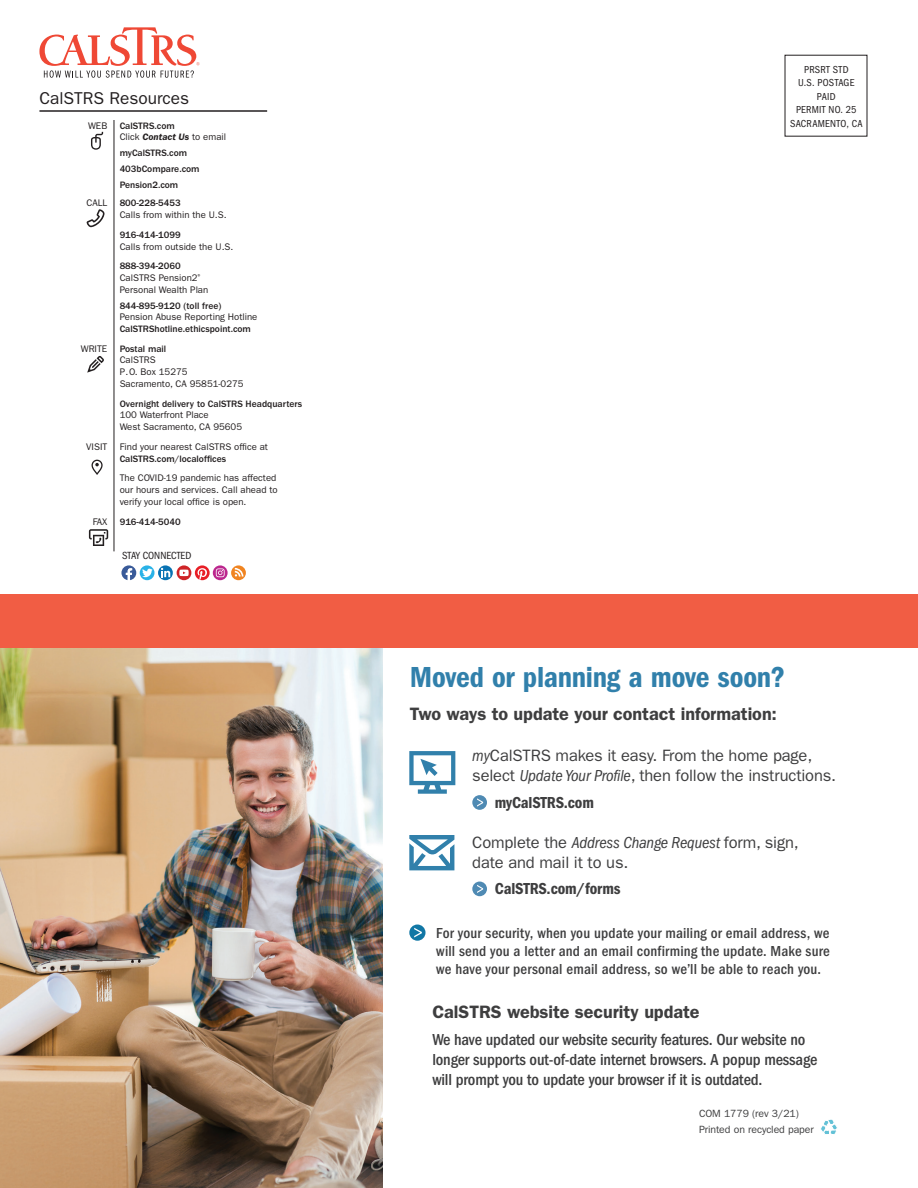
<style>
.page{position:relative;width:918px;height:1188px;background:#fff}
.page>*{position:absolute;margin:0;border:0;box-sizing:border-box;transform-origin:0 0}
.t1{font:30px "ITC Franklin Gothic Std Dm Cd";letter-spacing:-.01em;color:#3180ab}
.Body{font:600 18px "ITC Franklin Gothic Std";letter-spacing:-.005em;color:#3e3e3f}
.t2{font:17.25px "ITC Franklin Gothic Std";color:#231f20}
.pullquote2{font:500 condensed 16.5px/19.8px "ITC Franklin Gothic Std";letter-spacing:-.01em;color:#3e3e3f}
.pullquote2-2{font:16.5px/19.8px "ITC Franklin Gothic Std";letter-spacing:-.01em;color:#3e3e3f}
.pullquote2-3{font:16.5px "ITC Franklin Gothic Std Dm Cd";letter-spacing:-.01em;color:#3e3e3f}
.pullquote2-4{font:500 condensed 15px/18px "ITC Franklin Gothic Std";letter-spacing:.01em;color:#3e3e3f;text-align:justify}
.Subhead3{font:condensed 10.65px "ITC Franklin Gothic Std";color:#231f20}
.t3{font:condensed 10.5px/13.5px "ITC Franklin Gothic Std";letter-spacing:.02em;color:#231f20;text-align:center}
.t4{font:10.5px "ITC Franklin Gothic Std";letter-spacing:-.01em;color:#3e3e3f}
.t5{font:9.6px/11.7px "ITC Franklin Gothic Std";color:#231f20}
.t6{font:500 9.6px/11.7px "ITC Franklin Gothic Std";color:#231f20}
.s1{font-weight:500}
.s2{font-weight:600;font-style:italic}
.s3{font-weight:400}
.s4{font-style:italic;font-stretch:condensed}
</style>
<div class="page">
<img style="left:0;top:648px;width:382px;height:540px">
<div style="left:472px;top:795px;width:15px;height:15px;background:#4f8ab3;border-radius:50%"></div>
<svg style="left:477px;top:798px;width:6px;height:9px"></svg>
<svg style="left:409px;top:835px;width:45px;height:35px"></svg>
<div style="left:472px;top:882px;width:15px;height:14px;background:#4f8ab3;border-radius:50%"></div>
<svg style="left:477px;top:885px;width:6px;height:8px"></svg>
<svg style="left:409px;top:924px;width:17px;height:17px"></svg>
<svg style="left:414px;top:928px;width:8px;height:9px"></svg>
<div style="left:0;top:594px;width:918px;height:54px;background:#f15d44"></div>
<svg style="left:409px;top:751px;width:46px;height:43px"></svg>
<svg style="left:231px;top:565px;width:15px;height:15px"></svg>
<svg style="left:213px;top:565px;width:15px;height:15px"></svg>
<svg style="left:177px;top:565px;width:14px;height:15px"></svg>
<svg style="left:158px;top:565px;width:15px;height:15px"></svg>
<svg style="left:140px;top:565px;width:15px;height:15px"></svg>
<svg style="left:235px;top:568px;width:8px;height:9px"></svg>
<svg style="left:216px;top:568px;width:9px;height:9px"></svg>
<svg style="left:142px;top:569px;width:11px;height:8px"></svg>
<svg style="left:121px;top:565px;width:15px;height:15px"></svg>
<svg style="left:179px;top:570px;width:10px;height:6px"></svg>
<svg style="left:161px;top:568px;width:9px;height:9px"></svg>
<svg style="left:195px;top:565px;width:15px;height:15px"></svg>
<svg style="left:39px;top:27px;width:161px;height:51px"></svg>
<hr style="left:39px;top:110px;width:228px;height:2px;background:#231f20">
<hr style="left:114px;top:120px;width:1px;height:431px;background:#231f20">
<svg style="left:86px;top:209px;width:19px;height:18px"></svg>
<svg style="left:87px;top:356px;width:17px;height:17px"></svg>
<svg style="left:92px;top:460px;width:11px;height:15px"></svg>
<svg style="left:89px;top:529px;width:19px;height:17px"></svg>
<svg style="left:91px;top:132px;width:12px;height:18px"></svg>
<svg style="left:821px;top:1119px;width:16px;height:15px"></svg>
<h2 class="t2" style="left:39px;top:88px;width:151px">CalSTRS Resources</h2>
<h3 class="t5" style="left:88px;top:120px;width:21px">WEB</h3>
<p class="t5" style="left:120px;top:120px;width:108px"><span class="s1">CalSTRS.com<br></span>Click <span class="s2">Contact Us</span> to email</p>
<p class="t6" style="left:120px;top:147px;width:69px">myCalSTRS.com</p>
<p class="t6" style="left:120px;top:163px;width:81px">403bCompare.com</p>
<p class="t6" style="left:120px;top:179px;width:60px">Pension2.com</p>
<h3 class="t5" style="left:86px;top:197px;width:22px">CALL</h3>
<p class="t5" style="left:120px;top:197px;width:109px"><span class="s1">800-228-5453<br></span>Calls from within the U.S.</p>
<p class="t5" style="left:120px;top:229px;width:115px"><span class="s1">916-414-1099<br></span>Calls from outside the U.S.</p>
<p class="t5" style="left:120px;top:260px;width:90px"><span class="s1">888-394-2060<br></span>CalSTRS Pension2<sup>®<br></sup>Personal Wealth Plan</p>
<p class="t6" style="left:120px;top:300px;width:139px">844-895-9120 (toll free)<br><span class="s3">Pension Abuse Reporting Hotline<br></span>CalSTRShotline.ethicspoint.com</p>
<h3 class="t5" style="left:81px;top:343px;width:28px">WRITE</h3>
<p class="t5" style="left:120px;top:343px;width:126px"><span class="s1">Postal mail<br></span>CalSTRS<br>P.O. Box 15275<br>Sacramento, CA 95851-0275</p>
<p class="t5" style="left:120px;top:398px;width:184px"><span class="s1">Overnight delivery to CalSTRS Headquarters<br></span>100 Waterfront Place<br>West Sacramento, CA 95605</p>
<h3 class="t5" style="left:86px;top:441px;width:23px">VISIT</h3>
<p class="t5" style="left:120px;top:441px;width:150px">Find your nearest CalSTRS office at<br><span class="s1">CalSTRS.com/localoffices</span></p>
<p class="t5" style="left:120px;top:472px;width:159px">The COVID-19 pandemic has affected our hours and services. Call ahead to verify your local office is open.</p>
<h3 class="t5" style="left:93px;top:516px;width:16px">FAX</h3>
<p class="t6" style="left:120px;top:516px;width:63px">916-414-5040</p>
<p class="Subhead3" style="left:122px;top:549px;width:71px">STAY CONNECTED</p>
<p class="t3" style="left:790px;top:63px;width:74px">PRSRT STD<br>U.S. POSTAGE<br>PAID<br>PERMIT NO. 25<br>SACRAMENTO, CA</p>
<h2 class="t1" style="left:410px;top:660px;width:377px">Moved or planning a move soon?</h2>
<p class="Body" style="left:410px;top:704px;width:369px">Two ways to update your contact information:</p>
<p class="pullquote2-2" style="left:472px;top:746px;width:365px"><span class="s4">my</span>CalSTRS makes it easy. From the home page, select <span class="s4">Update Your Profile</span>, then follow the instructions.</p>
<p class="pullquote2-3" style="left:495px;top:793px;width:100px">myCalSTRS.com</p>
<p class="pullquote2-2" style="left:472px;top:832px;width:328px">Complete the <span class="s4">Address Change Request</span> form, sign, date and mail it to us.</p>
<p class="pullquote2-3" style="left:495px;top:879px;width:127px">CalSTRS.com/forms</p>
<p class="pullquote2-4" style="left:436px;top:924px;width:395px">For your security, when you update your mailing or email address, we will send you a letter and an email confirming the update. Make sure we have your personal email address, so we’ll be able to reach you.</p>
<h3 class="Body" style="left:432px;top:1001px;width:269px">CalSTRS website security update</h3>
<p class="pullquote2" style="left:432px;top:1030px;width:387px">We have updated our website security features. Our website no longer supports out-of-date internet browsers. A popup message will prompt you to update your browser if it is outdated.</p>
<p class="t4" style="left:699px;top:1108px;width:101px">COM 1779 (rev 3/21)</p>
<p class="t4" style="left:699px;top:1123px;width:116px">Printed on recycled paper</p>
</div>
